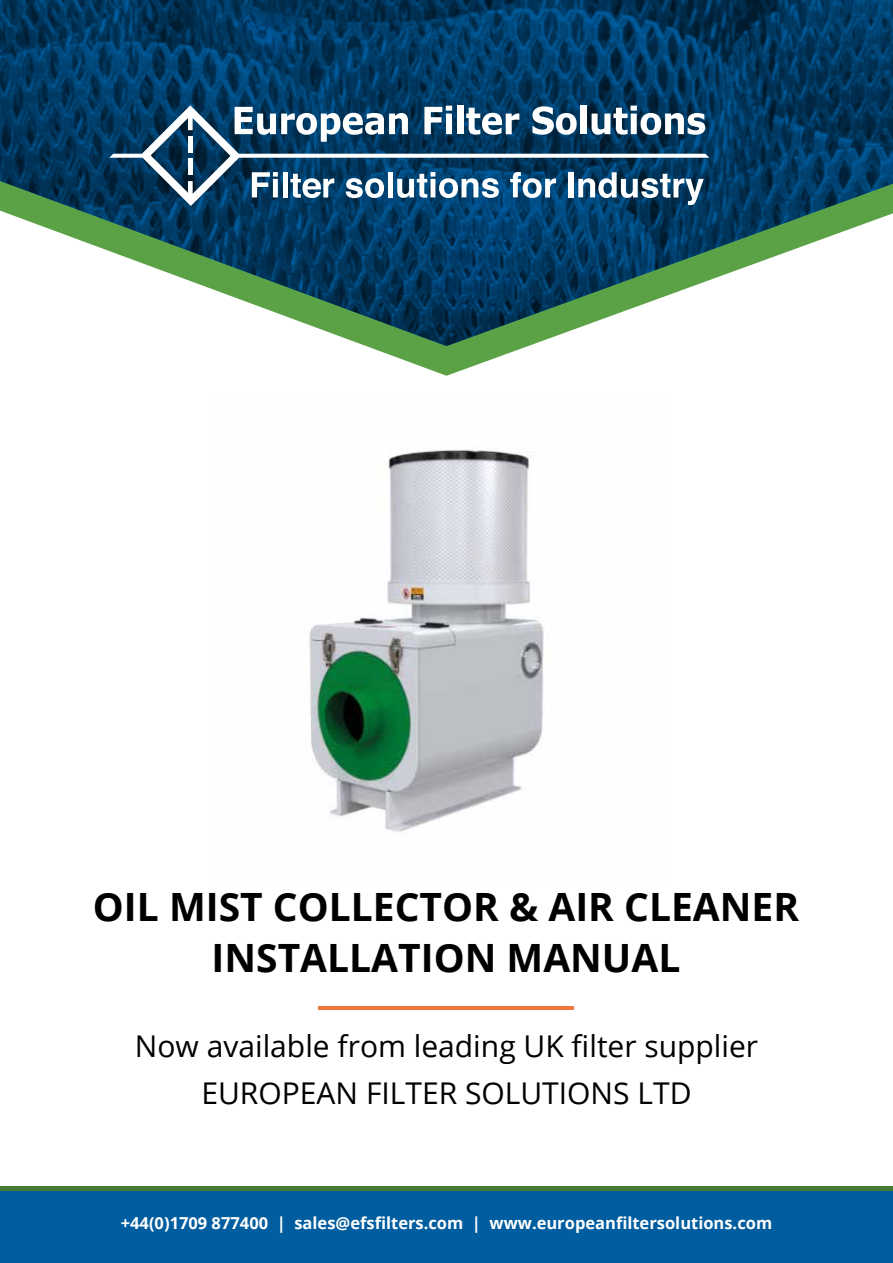
<style>
.page{position:relative;width:893px;height:1263px;background:#fff}
.page>*{position:absolute;margin:0;border:0;box-sizing:border-box;transform-origin:0 0}
.t1{font:700 39px/51px "Open Sans";color:#000;text-align:center}
.t2{font:30px/46.5px "Open Sans";color:#000;text-align:center}
.t3{font:700 16.5px "Open Sans";color:#fff}
</style>
<div class="page">
<img style="left:309px;top:449px;width:235px;height:383px">
<div style="left:0;top:1191px;width:893px;height:72px;background:#005d9f"></div>
<div style="left:0;top:1186px;width:893px;height:5px;background:#447a33"></div>
<svg style="left:366px;top:346px;width:162px;height:30px"></svg>
<img style="left:0;top:0;width:893px;height:346px">
<svg style="left:109px;top:105px;width:600px;height:101px"></svg>
<hr style="left:318px;top:1006px;width:256px;height:3px;background:#ef783d">
<h1 class="t1" style="left:93px;top:880px;width:708px">OIL MIST COLLECTOR &amp; AIR CLEANER<br>INSTALLATION MANUAL</h1>
<h2 class="t2" style="left:135px;top:1022px;width:625px">Now available from leading UK filter supplier<br>EUROPEAN FILTER SOLUTIONS LTD</h2>
<p class="t3" style="left:121px;top:1211px;width:653px">+44(0)1709 877400 | sales@efsfilters.com | www.europeanfiltersolutions.com</p>
</div>
